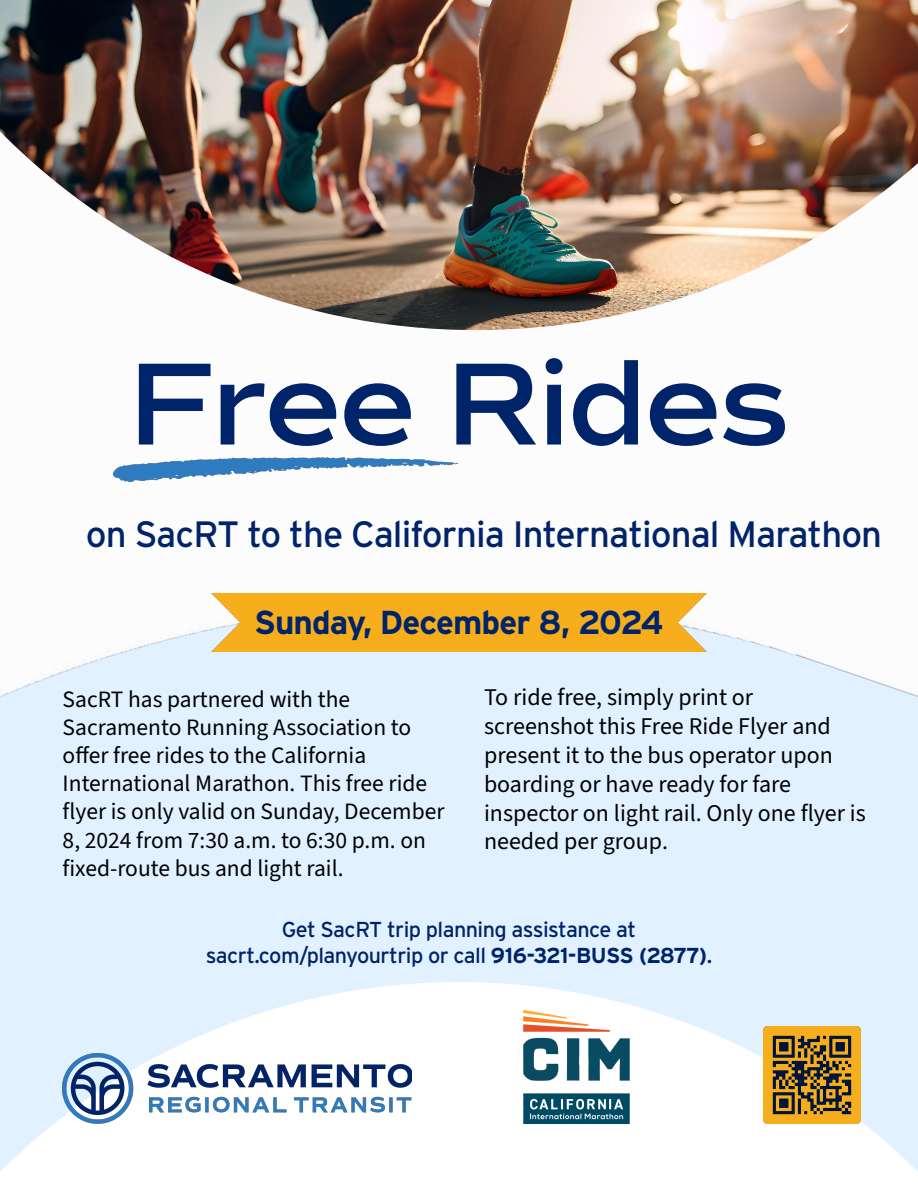
<style>
.page{position:relative;width:918px;height:1188px;background:#fff}
.page>*{position:absolute;margin:0;border:0;box-sizing:border-box;transform-origin:0 0}
.t1{font:600 118.8px "Commuters Sans";letter-spacing:-.025em;color:#002469}
.t2{font:36.6px "Interstate";letter-spacing:-.025em;color:#002469}
.t3{font:700 33.15px "Interstate";letter-spacing:-.025em;color:#002469}
.t4{font:24px/28.8px "Source Sans 3";color:#000}
.t5{font:23.55px/28.2px "Source Sans 3";color:#000}
.t6{font:21.6px/26px "Interstate";letter-spacing:-.025em;color:#002469;text-align:center}
.s1{font-weight:700}
</style>
<div class="page">
<img style="left:0;top:330px;width:918px;height:652px">
<svg style="left:0;top:982px;width:918px;height:190px"></svg>
<img style="left:63px;top:1053px;width:349px;height:71px">
<img style="left:763px;top:1026px;width:98px;height:98px">
<img style="left:0;top:0;width:918px;height:330px">
<div style="left:211px;top:594px;width:496px;height:58px;background:#f6ae1c"></div>
<img style="left:113px;top:457px;width:345px;height:24px">
<img style="left:519px;top:1007px;width:112px;height:117px">
<h1 class="t1" style="left:128px;top:331px;width:663px">Free Rides</h1>
<h2 class="t2" style="left:86px;top:514px;width:798px">on SacRT to the California International Marathon</h2>
<h3 class="t3" style="left:254px;top:604px;width:411px">Sunday, December 8, 2024</h3>
<p class="t5" style="left:63px;top:685px;width:383px">SacRT has partnered with the Sacramento Running Association to offer free rides to the California International Marathon. This free ride flyer is only valid on Sunday, December 8, 2024 from 7:30 a.m. to 6:30 p.m. on fixed-route bus and light rail.</p>
<p class="t4" style="left:484px;top:683px;width:383px">To ride free, simply print or screenshot this Free Ride Flyer and present it to the bus operator upon boarding or have ready for fare inspector on light rail. Only one flyer is needed per group.</p>
<p class="t6" style="left:206px;top:916px;width:508px">Get SacRT trip planning assistance at sacrt.com/planyourtrip or call <span class="s1">916-321-BUSS (2877)</span>.</p>
</div>
